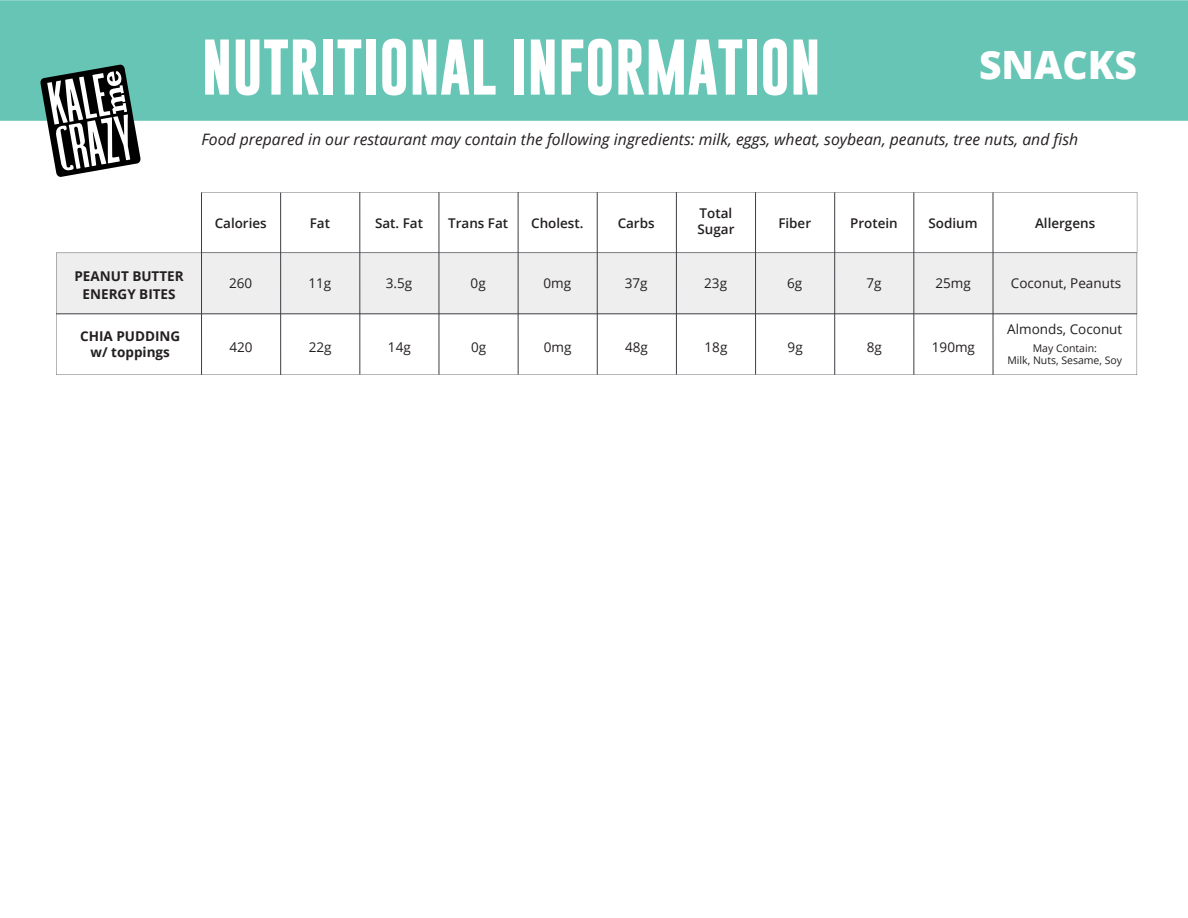
<style>
.page{position:relative;width:1188px;height:918px;background:#fff}
.page>*{position:absolute;margin:0;border:0;box-sizing:border-box;transform-origin:0 0}
.t1{font:700 56.4px "Gobold";color:#fff}
.t2{font:800 39px "Open Sans";color:#fff}
.t3{font:italic 15.75px "Open Sans";color:#231f20}
.t4{font:13.5px "Open Sans";color:#231f20}
.t5{font:600 13.5px/16px "Open Sans";color:#231f20}
.t6{font:700 13.5px/18px "Open Sans";color:#231f20;text-align:center}
.t7{font:10.5px/12.6px "Open Sans";color:#231f20;text-align:center}
</style>
<div class="page">
<div style="left:0;top:0;width:1188px;height:121px;background:#66c5b4"></div>
<svg style="left:40px;top:64px;width:101px;height:113px"></svg>
<svg style="left:56px;top:253px;width:1081px;height:122px;fill:#eee"></svg>
<hr style="left:201px;top:192px;width:1px;height:183px;background:#403d44">
<hr style="left:280px;top:193px;width:1px;height:182px;background:#403d44">
<hr style="left:360px;top:192px;width:1px;height:182px;background:#403d44">
<hr style="left:439px;top:192px;width:1px;height:183px;background:#403d44">
<hr style="left:518px;top:192px;width:1px;height:182px;background:#403d44">
<hr style="left:597px;top:192px;width:1px;height:183px;background:#403d44">
<hr style="left:676px;top:192px;width:1px;height:182px;background:#403d44">
<hr style="left:755px;top:192px;width:1px;height:183px;background:#403d44">
<hr style="left:834px;top:192px;width:1px;height:183px;background:#403d44">
<hr style="left:914px;top:192px;width:1px;height:183px;background:#403d44">
<hr style="left:993px;top:192px;width:1px;height:183px;background:#403d44">
<hr style="left:56px;top:314px;width:1081px;height:1px;background:#403d44">
<svg style="left:202px;top:192px;width:935px;height:61px"></svg>
<h1 class="t1" style="left:202px;top:30px;width:621px">NUTRITIONAL INFORMATION</h1>
<h2 class="t2" style="left:979px;top:35px;width:159px">SNACKS</h2>
<p class="t3" style="left:202px;top:128px;width:878px">Food prepared in our restaurant may contain the following ingredients: milk, eggs, wheat, soybean, peanuts, tree nuts, and fish</p>
<p class="t6" style="left:74px;top:266px;width:111px">PEANUT BUTTER<br>ENERGY BITES</p>
<p class="t6" style="left:80px;top:327px;width:102px;line-height:16.5px">CHIA PUDDING w/ toppings</p>
<p class="t5" style="left:215px;top:215px;width:54px">Calories</p>
<p class="t5" style="left:310px;top:215px;width:22px">Fat</p>
<p class="t5" style="left:375px;top:215px;width:49px">Sat. Fat</p>
<p class="t5" style="left:448px;top:215px;width:61px">Trans Fat</p>
<p class="t5" style="left:531px;top:215px;width:54px">Cholest.</p>
<p class="t5" style="left:618px;top:215px;width:39px">Carbs</p>
<p class="t5" style="left:697px;top:205px;width:38px">Total<br>Sugar</p>
<p class="t5" style="left:778px;top:215px;width:34px">Fiber</p>
<p class="t5" style="left:850px;top:215px;width:49px">Protein</p>
<p class="t5" style="left:929px;top:215px;width:51px">Sodium</p>
<p class="t4" style="left:229px;top:274px;width:25px">260</p>
<p class="t4" style="left:308px;top:274px;width:24px">11g</p>
<p class="t4" style="left:386px;top:274px;width:28px">3.5g</p>
<p class="t4" style="left:471px;top:274px;width:17px">0g</p>
<p class="t4" style="left:544px;top:274px;width:29px">0mg</p>
<p class="t4" style="left:625px;top:274px;width:24px">37g</p>
<p class="t4" style="left:704px;top:274px;width:24px">23g</p>
<p class="t4" style="left:787px;top:274px;width:17px">6g</p>
<p class="t4" style="left:866px;top:274px;width:17px">7g</p>
<p class="t4" style="left:935px;top:274px;width:37px">25mg</p>
<p class="t4" style="left:230px;top:337px;width:25px">420</p>
<p class="t4" style="left:309px;top:337px;width:24px">22g</p>
<p class="t4" style="left:388px;top:337px;width:24px">14g</p>
<p class="t4" style="left:471px;top:337px;width:17px">0g</p>
<p class="t4" style="left:544px;top:337px;width:29px">0mg</p>
<p class="t4" style="left:625px;top:337px;width:24px">48g</p>
<p class="t4" style="left:705px;top:337px;width:24px">18g</p>
<p class="t4" style="left:788px;top:337px;width:17px">9g</p>
<p class="t4" style="left:867px;top:337px;width:17px">8g</p>
<p class="t4" style="left:932px;top:337px;width:45px">190mg</p>
<p class="t5" style="left:1035px;top:215px;width:62px">Allergens</p>
<p class="t4" style="left:1011px;top:274px;width:112px">Coconut, Peanuts</p>
<p class="t4" style="left:1007px;top:320px;width:117px">Almonds, Coconut</p>
<p class="t7" style="left:1007px;top:341px;width:116px">May Contain:<br>Milk, Nuts, Sesame, Soy</p>
</div>
